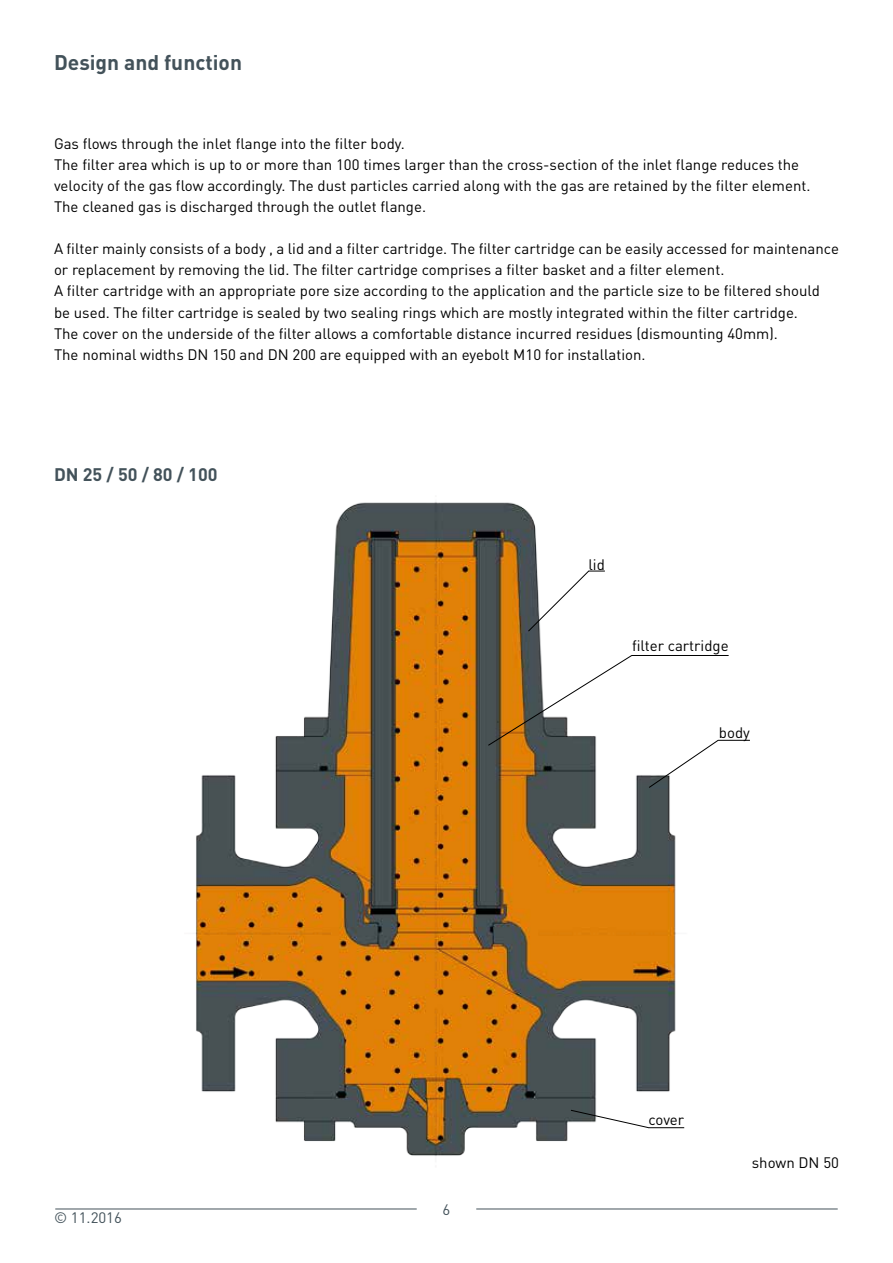
<style>
.page{position:relative;width:893px;height:1263px;background:#fff}
.page>*{position:absolute;margin:0;border:0;box-sizing:border-box;transform-origin:0 0}
.t1{font:700 21px "DIN Pro";color:#43525a}
.t2{font:700 18px "DIN Pro";color:#43525a}
.t3{font:15px/21px "DIN Pro";color:#000}
.t4{font:15px "DIN Pro";color:#43525a}
</style>
<div class="page">
<hr style="left:55px;top:1209px;width:362px;height:1px;background:#43525a">
<hr style="left:476px;top:1209px;width:362px;height:1px;background:#43525a">
<img style="left:195px;top:502px;width:490px;height:654px">
<svg style="left:487px;top:654px;width:146px;height:92px"></svg>
<svg style="left:648px;top:739px;width:71px;height:49px"></svg>
<svg style="left:570px;top:1109px;width:80px;height:19px"></svg>
<hr style="left:718px;top:740px;width:32px;height:1px;background:#000">
<hr style="left:648px;top:1127px;width:36px;height:1px;background:#000">
<hr style="left:631px;top:655px;width:98px;height:1px;background:#000">
<svg style="left:527px;top:570px;width:78px;height:62px"></svg>
<h1 class="t1" style="left:54px;top:45px;width:190px">Design and function</h1>
<p class="t3" style="left:54px;top:132px;width:758px">Gas flows through the inlet flange into the filter body.<br>The filter area which is up to or more than 100 times larger than the cross-section of the inlet flange reduces the velocity of the gas flow accordingly. The dust particles carried along with the gas are retained by the filter element.<br>The cleaned gas is discharged through the outlet flange.</p>
<p class="t3" style="left:54px;top:237px;width:786px">A filter mainly consists of a body , a lid and a filter cartridge. The filter cartridge can be easily accessed for maintenance or replacement by removing the lid. The filter cartridge comprises a filter basket and a filter element.<br>A filter cartridge with an appropriate pore size according to the application and the particle size to be filtered should be used. The filter cartridge is sealed by two sealing rings which are mostly integrated within the filter cartridge.<br>The cover on the underside of the filter allows a comfortable distance incurred residues (dismounting 40mm).<br>The nominal widths DN 150 and DN 200 are equipped with an eyebolt M10 for installation.</p>
<p class="t2" style="left:54px;top:459px;width:165px">DN 25 / 50 / 80 / 100</p>
<p class="t4" style="left:54px;top:1206px;width:69px">© 11.2016</p>
<p class="t3" style="left:588px;top:552px;width:18px">lid</p>
<p class="t3" style="left:632px;top:633px;width:98px">filter cartridge</p>
<p class="t3" style="left:719px;top:720px;width:33px">body</p>
<p class="t4" style="left:443px;top:1197px;width:9px">6</p>
<p class="t3" style="left:648px;top:1108px;width:37px">cover</p>
<p class="t3" style="left:752px;top:1151px;width:89px">shown DN 50</p>
</div>
